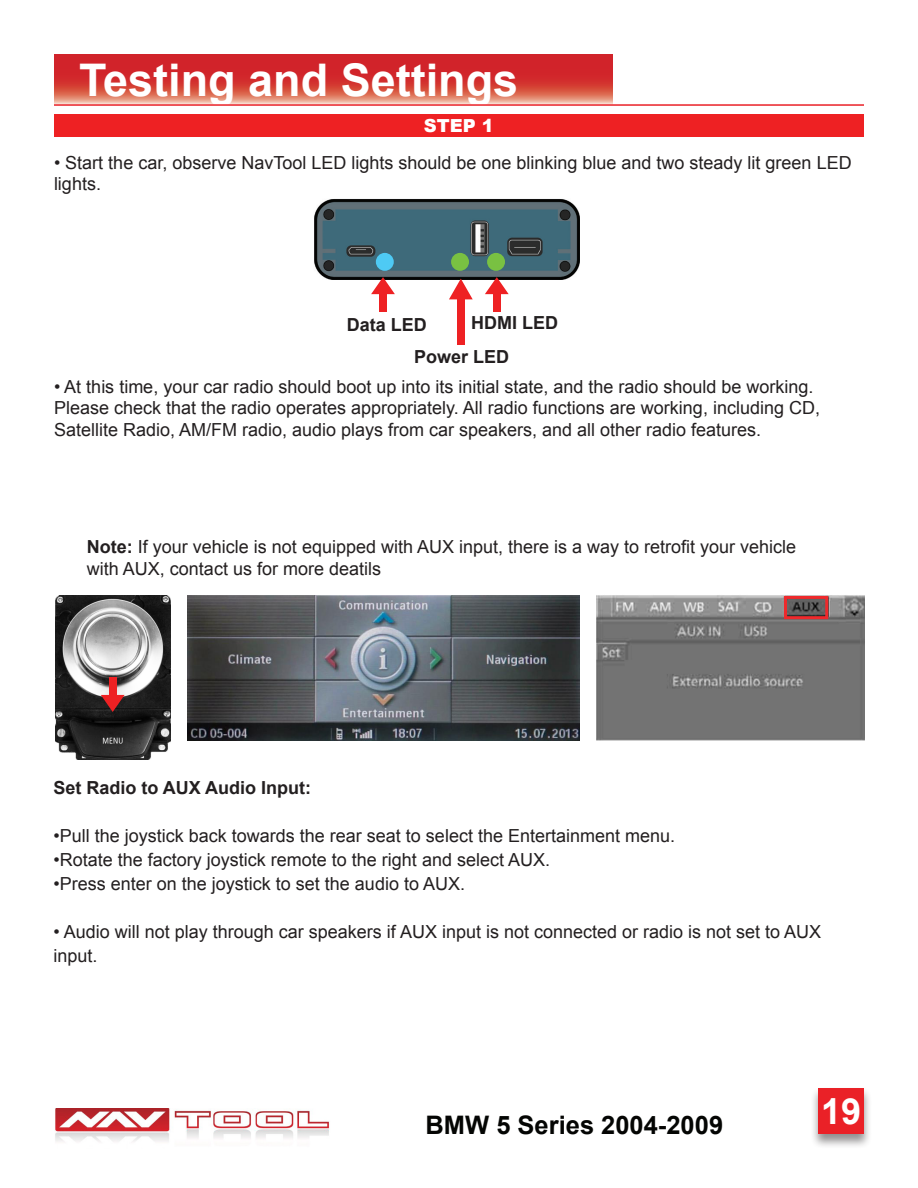
<style>
.page{position:relative;width:918px;height:1188px;background:#fff}
.page>*{position:absolute;margin:0;border:0;box-sizing:border-box;transform-origin:0 0}
.t1{font:700 45px "Arial";color:#fff}
.t2{font:700 36px "Arial";color:#fff}
.t3{font:700 25.5px "Arial";color:#040503}
.t4{font:18px/21.6px "Arial";color:#231f20}
.t5{font:700 18px "Arial";color:#231f20}
.t6{font:900 18px "Arial";color:#fff}
.s1{font-weight:700}
</style>
<div class="page">
<img style="left:55px;top:1108px;width:275px;height:34px">
<div style="left:810px;top:1087px;width:62px;height:62px;background:#231f20;opacity:.5"></div>
<div style="left:818px;top:1088px;width:46px;height:46px;background:#ea2127"></div>
<svg style="left:54px;top:54px;width:558px;height:50px;background:#d74540"></svg>
<hr style="left:54px;top:104px;width:810px;height:2px;background:#ea2127">
<div style="left:54px;top:114px;width:810px;height:22px;background:#ee2123"></div>
<img style="left:314px;top:199px;width:265px;height:80px">
<div style="left:487px;top:253px;width:18px;height:18px;background:#79c142;border-radius:50%"></div>
<div style="left:451px;top:253px;width:18px;height:18px;background:#79c142;border-radius:50%"></div>
<div style="left:376px;top:253px;width:18px;height:18px;background:#4ecaf4;border-radius:50%"></div>
<svg style="left:371px;top:277px;width:24px;height:17px"></svg>
<div style="left:379px;top:290px;width:8px;height:21px;background:#ee2123"></div>
<svg style="left:449px;top:279px;width:24px;height:20px"></svg>
<div style="left:457px;top:294px;width:8px;height:51px;background:#ee2123"></div>
<svg style="left:485px;top:277px;width:24px;height:17px"></svg>
<div style="left:493px;top:290px;width:8px;height:21px;background:#ee2123"></div>
<img style="left:597px;top:595px;width:268px;height:146px">
<div style="left:784px;top:596px;width:44px;height:23px;border:3px solid #ee292c"></div>
<img style="left:187px;top:596px;width:392px;height:145px">
<img style="left:55px;top:596px;width:115px;height:163px">
<svg style="left:101px;top:695px;width:24px;height:17px"></svg>
<div style="left:109px;top:678px;width:8px;height:21px;background:#ee2123"></div>
<p class="t1" style="left:79px;top:50px;width:441px">Testing and Settings</p>
<p class="t6" style="left:424px;top:112px;width:71px">STEP 1</p>
<p class="t4" style="left:54px;top:152px;width:799px">• Start the car, observe NavTool LED lights should be one blinking blue and two steady lit green LED lights.</p>
<p class="t5" style="left:471px;top:311px;width:88px">HDMI LED</p>
<p class="t5" style="left:347px;top:313px;width:82px">Data LED</p>
<p class="t5" style="left:414px;top:345px;width:97px">Power LED</p>
<p class="t4" style="left:54px;top:376px;width:768px">• At this time, your car radio should boot up into its initial state, and the radio should be working.<br>Please check that the radio operates appropriately. All radio functions are working, including CD,<br>Satellite Radio, AM/FM radio, audio plays from car speakers, and all other radio features.</p>
<p class="t4" style="left:87px;top:536px;width:711px"><span class="s1">Note:</span> If your vehicle is not equipped with AUX input, there is a way to retrofit your vehicle with AUX, contact us for more deatils</p>
<p class="t5" style="left:54px;top:776px;width:259px">Set Radio to AUX Audio Input:</p>
<p class="t4" style="left:54px;top:825px;width:623px">•Pull the joystick back towards the rear seat to select the Entertainment menu.</p>
<p class="t4" style="left:54px;top:849px;width:498px">•Rotate the factory joystick remote to the right and select AUX.</p>
<p class="t4" style="left:54px;top:873px;width:413px">•Press enter on the joystick to set the audio to AUX.</p>
<p class="t4" style="left:54px;top:920px;width:769px;line-height:24px">• Audio will not play through car speakers if AUX input is not connected or radio is not set to AUX input.</p>
<h3 class="t3" style="left:426px;top:1108px;width:299px">BMW 5 Series 2004-2009</h3>
<h2 class="t2" style="left:821px;top:1088px;width:42px">19</h2>
</div>
